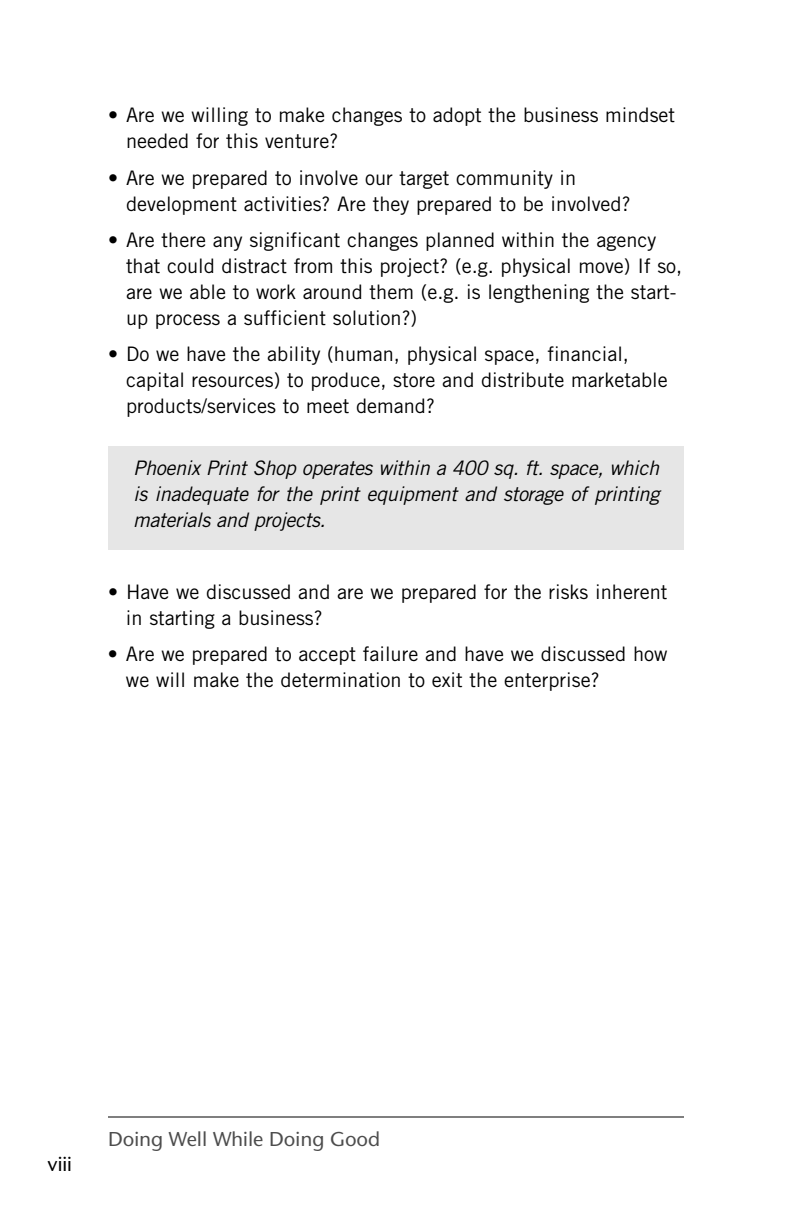
<style>
.page{position:relative;width:792px;height:1224px;background:#fff}
.page>*{position:absolute;margin:0;border:0;box-sizing:border-box;transform-origin:0 0}
.t1{font:20px/26px "Trade Gothic";color:#000}
.t2{font:italic 20px/26px "Trade Gothic";letter-spacing:-.02em;color:#000;text-align:justify}
.t3{font:500 20px "Stone Sans ITC";color:#4d4d4d}
.t4{font:500 20px "Stone Sans ITC";color:#000}
</style>
<div class="page">
<div style="left:108px;top:446px;width:576px;height:104px;background:#e6e6e6"></div>
<hr style="left:108px;top:1116px;width:576px;height:2px;background:#000">
<p class="t1" style="left:126px;top:104px;width:551px;text-indent:-18px">• Are we willing to make changes to adopt the business mindset needed for this venture?</p>
<p class="t1" style="left:126px;top:166px;width:506px;text-indent:-18px">• Are we prepared to involve our target community in development activities? Are they prepared to be involved?</p>
<p class="t1" style="left:126px;top:228px;width:558px;text-indent:-18px">• Are there any significant changes planned within the agency that could distract from this project? (e.g. physical move) If so, are we able to work around them (e.g. is lengthening the start&shy;up process a sufficient solution?)</p>
<p class="t1" style="left:126px;top:342px;width:543px;text-indent:-18px">• Do we have the ability (human, physical space, financial, capital resources) to produce, store and distribute marketable products/services to meet demand?</p>
<p class="t2" style="left:133px;top:456px;width:528px">Phoenix Print Shop operates within a 400 sq. ft. space, which is inadequate for the print equipment and storage of printing materials and projects.</p>
<p class="t1" style="left:126px;top:580px;width:543px;text-indent:-18px">• Have we discussed and are we prepared for the risks inherent in starting a business?</p>
<p class="t1" style="left:126px;top:643px;width:543px;text-indent:-18px">• Are we prepared to accept failure and have we discussed how we will make the determination to exit the enterprise?</p>
<p class="t4" style="left:48px;top:1156px;width:26px">viii</p>
<p class="t3" style="left:108px;top:1131px;width:274px">Doing Well While Doing Good</p>
</div>
